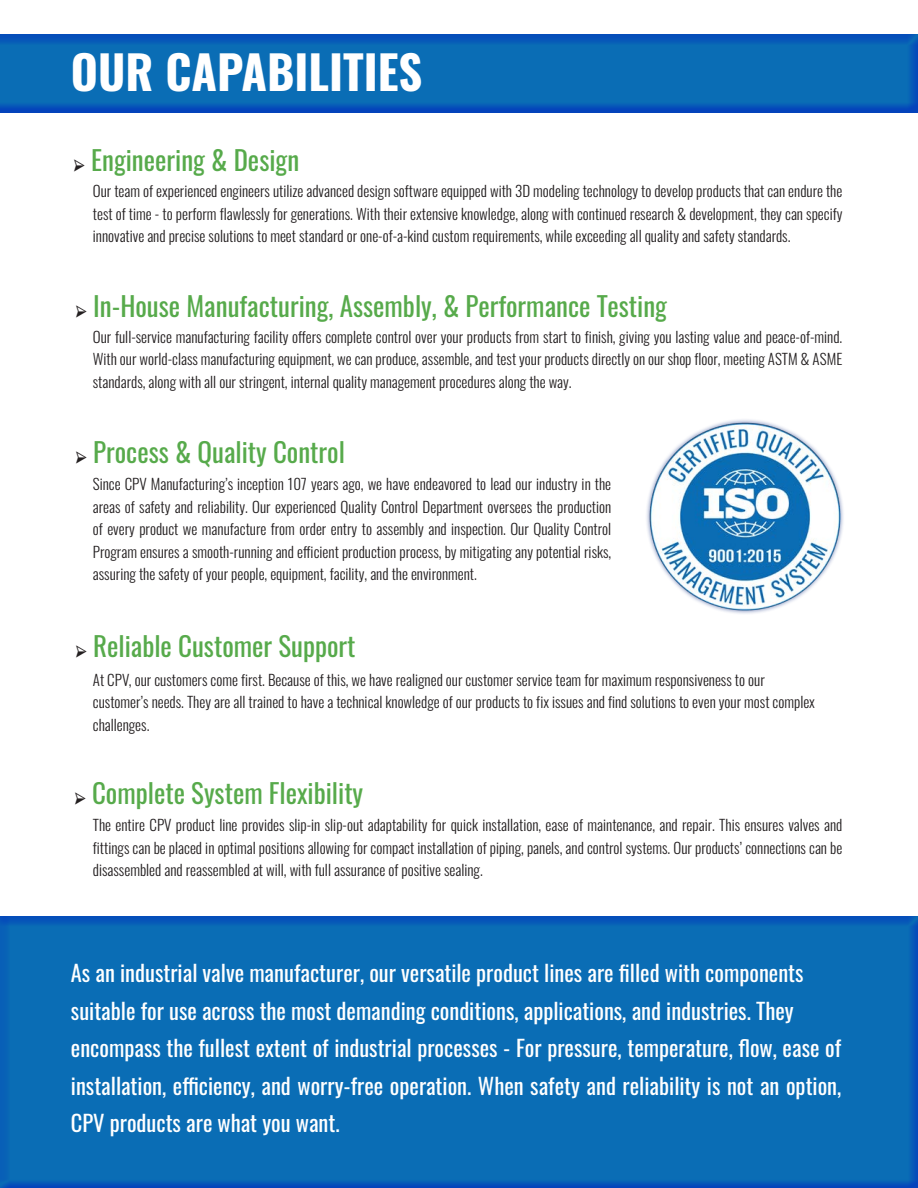
<style>
.page{position:relative;width:918px;height:1188px;background:#fff}
.page>*{position:absolute;margin:0;border:0;box-sizing:border-box;transform-origin:0 0}
.t1{font:700 46.5px "Oswald";color:#fff}
.t2{font:27px "Oswald";color:#57aa4b}
.t3{font:22.5px/37.5px "Oswald";color:#fff;text-align:justify}
.t4{font:300 15px/22.5px "Oswald";color:#231f20;text-align:justify}
.s1{font-family:"Minion Pro";font-size:21px;color:#231f20}
</style>
<div class="page">
<div style="left:0;top:916px;width:918px;height:272px;background:#0a6db5"></div>
<div style="left:0;top:28px;width:918px;height:87px;background:#253f8e;opacity:.75"></div>
<div style="left:645px;top:418px;width:200px;height:197px;background:#253f8e;opacity:.75"></div>
<img style="left:650px;top:422px;width:191px;height:188px">
<p class="t1" style="left:71px;top:48px;width:353px">OUR CAPABILITIES</p>
<p class="t2" style="left:74px;top:136px;width:227px"><span class="s1">➢</span> Engineering &amp; Design</p>
<p class="t4" style="left:93px;top:178px;width:751px">Our team of experienced engineers utilize advanced design software equipped with 3D modeling technology to develop products that can endure the test of time - to perform flawlessly for generations. With their extensive knowledge, along with continued research &amp; development, they can specify innovative and precise solutions to meet standard or one-of-a-kind custom requirements, while exceeding all quality and safety standards.</p>
<p class="t2" style="left:75px;top:282px;width:593px"><span class="s1">➢</span> In-House Manufacturing, Assembly, &amp; Performance Testing</p>
<p class="t4" style="left:93px;top:324px;width:751px">Our full-service manufacturing facility offers complete control over your products from start to finish, giving you lasting value and peace-of-mind.<br>With our world-class manufacturing equipment, we can produce, assemble, and test your products directly on our shop floor, meeting ASTM &amp; ASME standards, along with all our stringent, internal quality management procedures along the way.</p>
<p class="t2" style="left:75px;top:428px;width:271px"><span class="s1">➢</span> Process &amp; Quality Control</p>
<p class="t4" style="left:93px;top:471px;width:520px">Since CPV Manufacturing’s inception 107 years ago, we have endeavored to lead our industry in the areas of safety and reliability. Our experienced Quality Control Department oversees the production of every product we manufacture from order entry to assembly and inspection. Our Quality Control Program ensures a smooth-running and efficient production process, by mitigating any potential risks, assuring the safety of your people, equipment, facility, and the environment.</p>
<p class="t2" style="left:75px;top:622px;width:282px"><span class="s1">➢</span> Reliable Customer Support</p>
<p class="t4" style="left:93px;top:667px;width:673px">At CPV, our customers come first. Because of this, we have realigned our customer service team for maximum responsiveness to our</p>
<p class="t4" style="left:93px;top:689px;width:724px">customer’s needs. They are all trained to have a technical knowledge of our products to fix issues and find solutions to even your most complex</p>
<p class="t4" style="left:93px;top:712px;width:58px">challenges.</p>
<p class="t2" style="left:74px;top:769px;width:290px"><span class="s1">➢</span> Complete System Flexibility</p>
<p class="t4" style="left:93px;top:812px;width:751px">The entire CPV product line provides slip-in slip-out adaptability for quick installation, ease of maintenance, and repair. This ensures valves and fittings can be placed in optimal positions allowing for compact installation of piping, panels, and control systems. Our products’ connections can be disassembled and reassembled at will, with full assurance of positive sealing.</p>
<p class="t3" style="left:71px;top:952px;width:734px">As an industrial valve manufacturer, our versatile product lines are filled with components</p>
<p class="t3" style="left:71px;top:989px;width:724px">suitable for use across the most demanding conditions, applications, and industries. They</p>
<p class="t3" style="left:71px;top:1027px;width:772px">encompass the fullest extent of industrial processes - For pressure, temperature, flow, ease of installation, efficiency, and worry-free operation. When safety and reliability is not an option, CPV products are what you want.</p>
</div>
